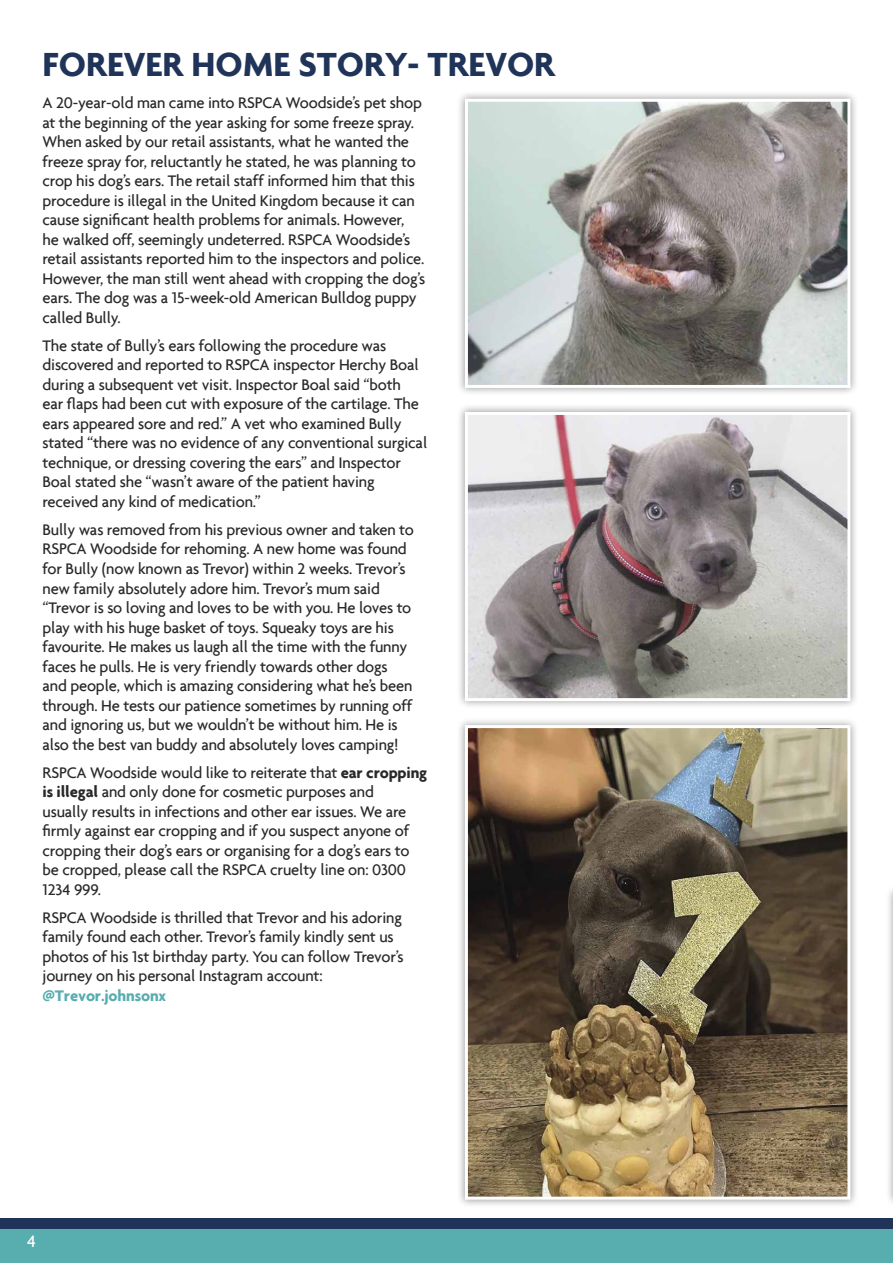
<style>
.page{position:relative;width:893px;height:1263px;background:#fff}
.page>*{position:absolute;margin:0;border:0;box-sizing:border-box;transform-origin:0 0}
.t1{font:700 36px "Agenda";color:#20345a}
.t2{font:500 18px "Agenda";color:#fff}
.t3{font:500 16.5px/19.5px "Agenda";letter-spacing:-.01em;color:#292929}
.t4{font:700 16.5px "Agenda";letter-spacing:-.01em;color:#58adaf}
.s1{font-weight:700}
</style>
<div class="page">
<div style="left:0;top:1218px;width:893px;height:12px;background:#20345a"></div>
<div style="left:0;top:1229px;width:893px;height:34px;background:#58adaf"></div>
<div style="left:885px;top:884px;width:8px;height:323px;background:#000;opacity:.4"></div>
<div style="left:457px;top:717px;width:401px;height:491px;background:#000;opacity:.4"></div>
<img style="left:469px;top:729px;width:377px;height:466px">
<div style="left:465px;top:725px;width:385px;height:474px;border:3px solid #fff"></div>
<div style="left:457px;top:404px;width:401px;height:305px;background:#000;opacity:.4"></div>
<img style="left:469px;top:416px;width:377px;height:281px">
<div style="left:465px;top:412px;width:385px;height:289px;border:3px solid #fff"></div>
<div style="left:457px;top:91px;width:401px;height:305px;background:#000;opacity:.4"></div>
<img style="left:469px;top:103px;width:377px;height:281px">
<div style="left:465px;top:99px;width:385px;height:289px;border:3px solid #fff"></div>
<h1 class="t1" style="left:43px;top:43px;width:514px">FOREVER HOME STORY- TREVOR</h1>
<p class="t3" style="left:43px;top:93px;width:384px">A 20-year-old man came into RSPCA Woodside’s pet shop at the beginning of the year asking for some freeze spray.<br>When asked by our retail assistants, what he wanted the freeze spray for, reluctantly he stated, he was planning to crop his dog’s ears. The retail staff informed him that this procedure is illegal in the United Kingdom because it can cause significant health problems for animals. However,<br>he walked off, seemingly undeterred. RSPCA Woodside’s retail assistants reported him to the inspectors and police.<br>However, the man still went ahead with cropping the dog’s ears. The dog was a 15-week-old American Bulldog puppy called Bully.</p>
<p class="t3" style="left:43px;top:335px;width:386px">The state of Bully’s ears following the procedure was discovered and reported to RSPCA inspector Herchy Boal during a subsequent vet visit. Inspector Boal said “both<br>ear flaps had been cut with exposure of the cartilage. The ears appeared sore and red.” A vet who examined Bully stated “there was no evidence of any conventional surgical technique, or dressing covering the ears” and Inspector Boal stated she “wasn’t aware of the patient having received any kind of medication.”</p>
<p class="t3" style="left:43px;top:519px;width:373px">Bully was removed from his previous owner and taken to RSPCA Woodside for rehoming. A new home was found for Bully (now known as Trevor) within 2 weeks. Trevor’s new family absolutely adore him. Trevor’s mum said “Trevor is so loving and loves to be with you. He loves to play with his huge basket of toys. Squeaky toys are his favourite. He makes us laugh all the time with the funny faces he pulls. He is very friendly towards other dogs and people, which is amazing considering what he’s been through. He tests our patience sometimes by running off and ignoring us, but we wouldn’t be without him. He is also the best van buddy and absolutely loves camping!</p>
<p class="t3" style="left:43px;top:762px;width:386px">RSPCA Woodside would like to reiterate that <span class="s1">ear cropping is illegal</span> and only done for cosmetic purposes and<br>usually results in infections and other ear issues. We are firmly against ear cropping and if you suspect anyone of cropping their dog’s ears or organising for a dog’s ears to be cropped, please call the RSPCA cruelty line on: 0300<br>1234 999.</p>
<p class="t3" style="left:43px;top:907px;width:363px">RSPCA Woodside is thrilled that Trevor and his adoring family found each other. Trevor’s family kindly sent us photos of his 1st birthday party. You can follow Trevor’s journey on his personal Instagram account:</p>
<p class="t4" style="left:43px;top:985px;width:125px">@Trevor.johnsonx</p>
<p class="t2" style="left:27px;top:1230px;width:10px">4</p>
</div>
